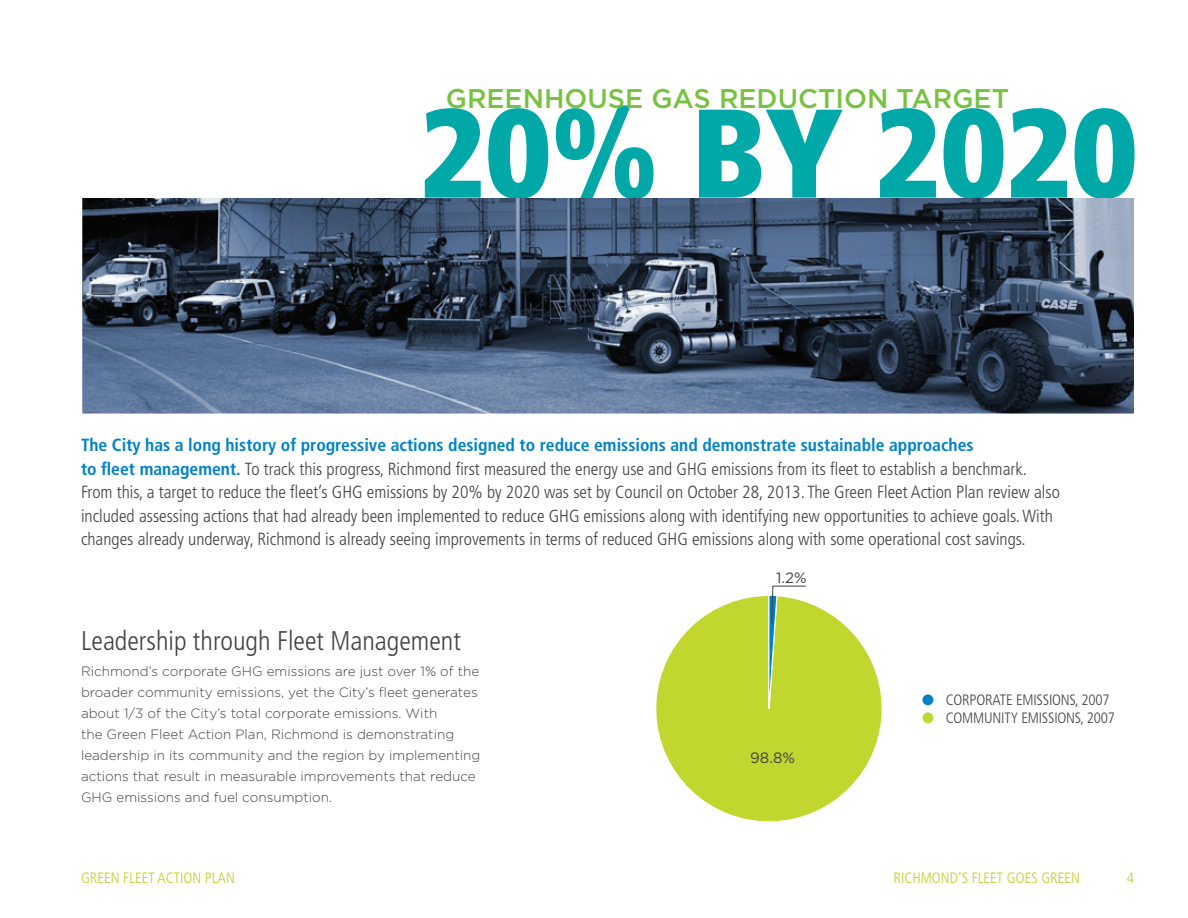
<style>
.page{position:relative;width:1188px;height:918px;background:#fff}
.page>*{position:absolute;margin:0;border:0;box-sizing:border-box;transform-origin:0 0}
.t1{font:900 condensed 126px "Frutiger LT Std";color:#00a9a7}
.t2{font:300 condensed 27px "Frutiger LT Std";color:#414243}
.t3{font:500 27px "Gotham";color:#79c142}
.t4{font:300 condensed 17.55px/23.4px "Frutiger LT Std";color:#414243}
.t5{font:300 condensed 15px "Frutiger LT Std";letter-spacing:-.01em;color:#414243}
.t6{font:300 condensed 15px "Frutiger LT Std";color:#c1ce23}
.t7{font:15px "Gotham";color:#414243}
.t8{font:300 13.5px/21px "Gotham";color:#414243}
.s1{font-weight:700;color:#0082c8}
.s2{color:#0082c8}
.s3{color:#c1d72f}
</style>
<div class="page">
<img style="left:82px;top:198px;width:1052px;height:216px">
<img style="left:425px;top:198px;width:709px;height:4px">
<svg style="left:656px;top:596px;width:226px;height:226px"></svg>
<svg style="left:768px;top:586px;width:38px;height:123px;background:#bbd559"></svg>
<h2 class="t3" style="left:446px;top:83px;width:565px">GREENHOUSE GAS REDUCTION TARGET</h2>
<h1 class="t1" style="left:420px;top:77px;width:719px">20% BY 2020</h1>
<p class="t4" style="left:81px;top:434px;width:980px"><span class="s1">the city has a long history of progressive actions designed to reduce emissions and demonstrate sustainable approaches<br>to fleet management.</span> To track this progress, Richmond first measured the energy use and GHG emissions from its fleet to establish a benchmark.<br>From this, a target to reduce the fleet’s GHG emissions by 20% by 2020 was set by Council on October 28, 2013. The Green Fleet Action Plan review also included assessing actions that had already been implemented to reduce GHG emissions along with identifying new opportunities to achieve goals. With changes already underway, Richmond is already seeing improvements in terms of reduced GHG emissions along with some operational cost savings.</p>
<h2 class="t2" style="left:81px;top:626px;width:381px">Leadership through Fleet Management</h2>
<p class="t8" style="left:81px;top:661px;width:401px">Richmond’s corporate GHG emissions are just over 1% of the broader community emissions, yet the City’s fleet generates about 1/3 of the City’s total corporate emissions. With<br>the Green Fleet Action Plan, Richmond is demonstrating leadership in its community and the region by implementing actions that result in measurable improvements that reduce GHG emissions and fuel consumption.</p>
<p class="t7" style="left:776px;top:569px;width:32px">1.2%</p>
<p class="t7" style="left:750px;top:750px;width:46px">98.8%</p>
<p class="t5" style="left:922px;top:692px;width:189px"><span class="s2">●</span> CORPORATE EMISSIONS, 2007</p>
<p class="t5" style="left:922px;top:710px;width:194px"><span class="s3">●</span> COMMUNITY EMISSIONS, 2007</p>
<p class="t6" style="left:81px;top:869px;width:155px">GREEN FLEET ACTION PLAN</p>
<p class="t6" style="left:894px;top:869px;width:188px">RICHMOND’S FLEET GOES GREEN</p>
<p class="t6" style="left:1127px;top:869px;width:9px">4</p>
</div>
